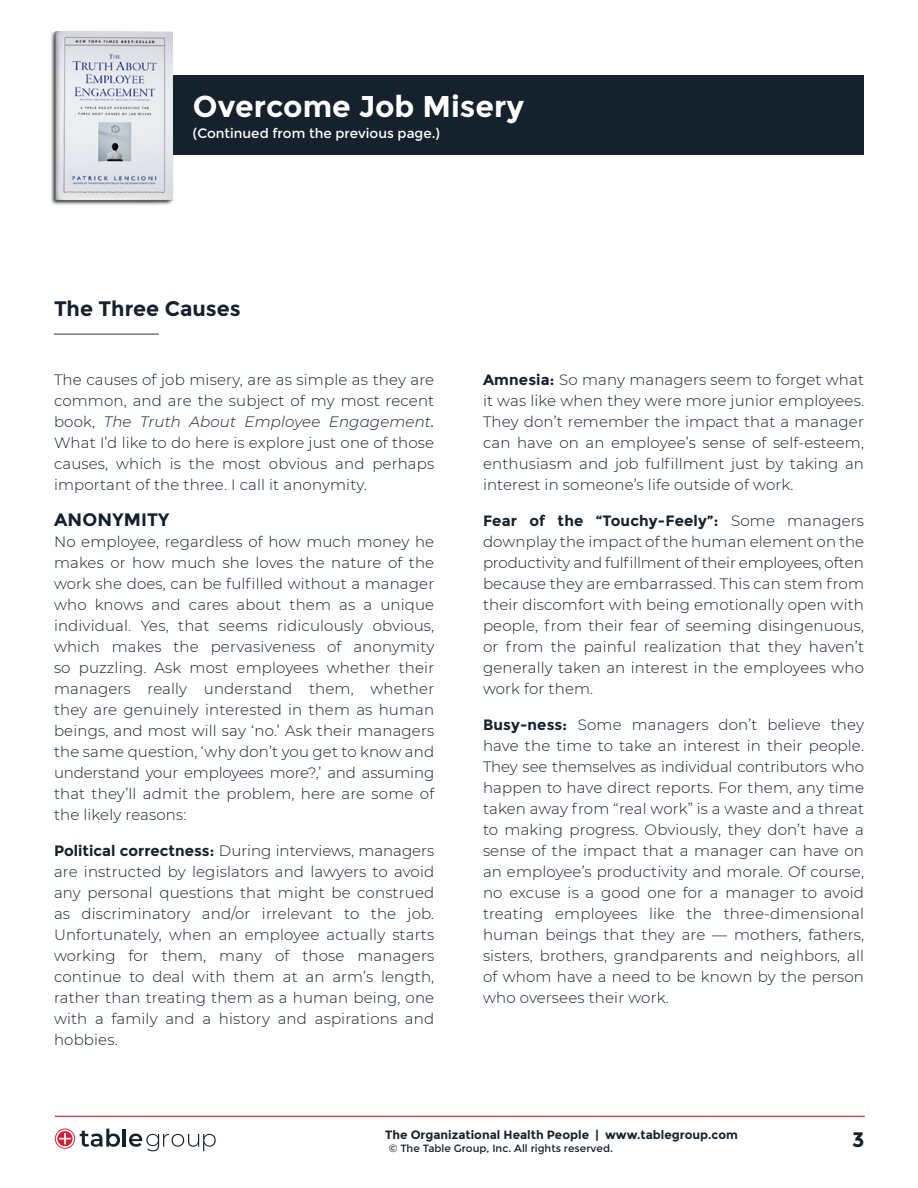
<style>
.page{position:relative;width:918px;height:1188px;background:#fff}
.page>*{position:absolute;margin:0;border:0;box-sizing:border-box;transform-origin:0 0}
.t1{font:700 30px "Montserrat";color:#fff}
.t2{font:700 21px "Montserrat";color:#15212c}
.Paragraph_Style_1{font:700 18px "Montserrat";letter-spacing:.01em;color:#14212c}
.Paragraph_Style_1-2{font:300 15px/21px "Montserrat";letter-spacing:.01em;color:#14212c;text-align:justify}
.Paragraph_Style_1-3{font:13.5px "Montserrat";color:#fff}
.t3{font:700 12px "Montserrat";color:#15212c}
.t4{font:10.5px "Montserrat";color:#15212c}
.s1{font-style:italic}
.s2{font-weight:400;font-style:italic}
.s3{font-weight:700}
</style>
<div class="page">
<hr style="left:55px;top:1116px;width:810px;height:1px;background:#dc1a32">
<hr style="left:123px;top:1129px;width:3px;height:18px;background:#15212c">
<svg style="left:55px;top:1129px;width:65px;height:20px"></svg>
<svg style="left:129px;top:1134px;width:87px;height:17px"></svg>
<hr style="left:54px;top:334px;width:105px;height:1px;background:#313641">
<div style="left:166px;top:76px;width:698px;height:79px;background:#15212c"></div>
<img style="left:51px;top:31px;width:131px;height:174px">
<p class="t1" style="left:193px;top:89px;width:333px">Overcome Job Misery</p>
<p class="Paragraph_Style_1-3" style="left:193px;top:126px;width:249px">(Continued from the previous page.)</p>
<p class="t2" style="left:54px;top:296px;width:188px">The Three Causes</p>
<p class="Paragraph_Style_1-2" style="left:54px;top:369px;width:382px">The causes of job misery, are as simple as they are common, and are the subject of my most recent book, <span class="s1">The Truth About Employee Engagement</span><span class="s2">.<br></span>What I’d like to do here is explore just one of those causes, which is the most obvious and perhaps important of the three. I call it anonymity.</p>
<p class="Paragraph_Style_1" style="left:54px;top:509px;width:117px">ANONYMITY</p>
<p class="Paragraph_Style_1-2" style="left:54px;top:531px;width:382px">No employee, regardless of how much money he makes or how much she loves the nature of the work she does, can be fulfilled without a manager who knows and cares about them as a unique individual. Yes, that seems ridiculously obvious, which makes the pervasiveness of anonymity so puzzling. Ask most employees whether their managers really understand them, whether they are genuinely interested in them as human beings, and most will say ‘no.’ Ask their managers the same question, ‘why don’t you get to know and understand your employees more?,’ and assuming that they’ll admit the problem, here are some of the likely reasons:</p>
<p class="Paragraph_Style_1-2" style="left:54px;top:840px;width:382px"><span class="s3">Political correctness:</span> During interviews, managers are instructed by legislators and lawyers to avoid any personal questions that might be construed as discriminatory and/or irrelevant to the job.<br>Unfortunately, when an employee actually starts working for them, many of those managers continue to deal with them at an arm’s length, rather than treating them as a human being, one with a family and a history and aspirations and hobbies.</p>
<p class="Paragraph_Style_1-2" style="left:483px;top:369px;width:383px"><span class="s3">Amnesia:</span> So many managers seem to forget what it was like when they were more junior employees.<br>They don’t remember the impact that a manager can have on an employee’s sense of self-esteem, enthusiasm and job fulfillment just by taking an interest in someone’s life outside of work.</p>
<p class="Paragraph_Style_1-2" style="left:483px;top:510px;width:383px"><span class="s3">Fear of the “Touchy-Feely”:</span> Some managers downplay the impact of the human element on the productivity and fulfillment of their employees, often because they are embarrassed. This can stem from their discomfort with being emotionally open with people, from their fear of seeming disingenuous, or from the painful realization that they haven’t generally taken an interest in the employees who work for them.</p>
<p class="Paragraph_Style_1-2" style="left:483px;top:714px;width:383px"><span class="s3">Busy-ness:</span> Some managers don’t believe they have the time to take an interest in their people.<br>They see themselves as individual contributors who happen to have direct reports. For them, any time taken away from “real work” is a waste and a threat to making progress. Obviously, they don’t have a sense of the impact that a manager can have on an employee’s productivity and morale. Of course, no excuse is a good one for a manager to avoid treating employees like the three-dimensional human beings that they are — mothers, fathers, sisters, brothers, grandparents and neighbors, all of whom have a need to be known by the person who oversees their work.</p>
<p class="t3" style="left:385px;top:1128px;width:354px">The Organizational Health People | www.tablegroup.com</p>
<p class="t4" style="left:389px;top:1143px;width:226px">© The Table Group, Inc. All rights reserved.</p>
<p class="t2" style="left:852px;top:1127px;width:14px">3</p>
</div>
